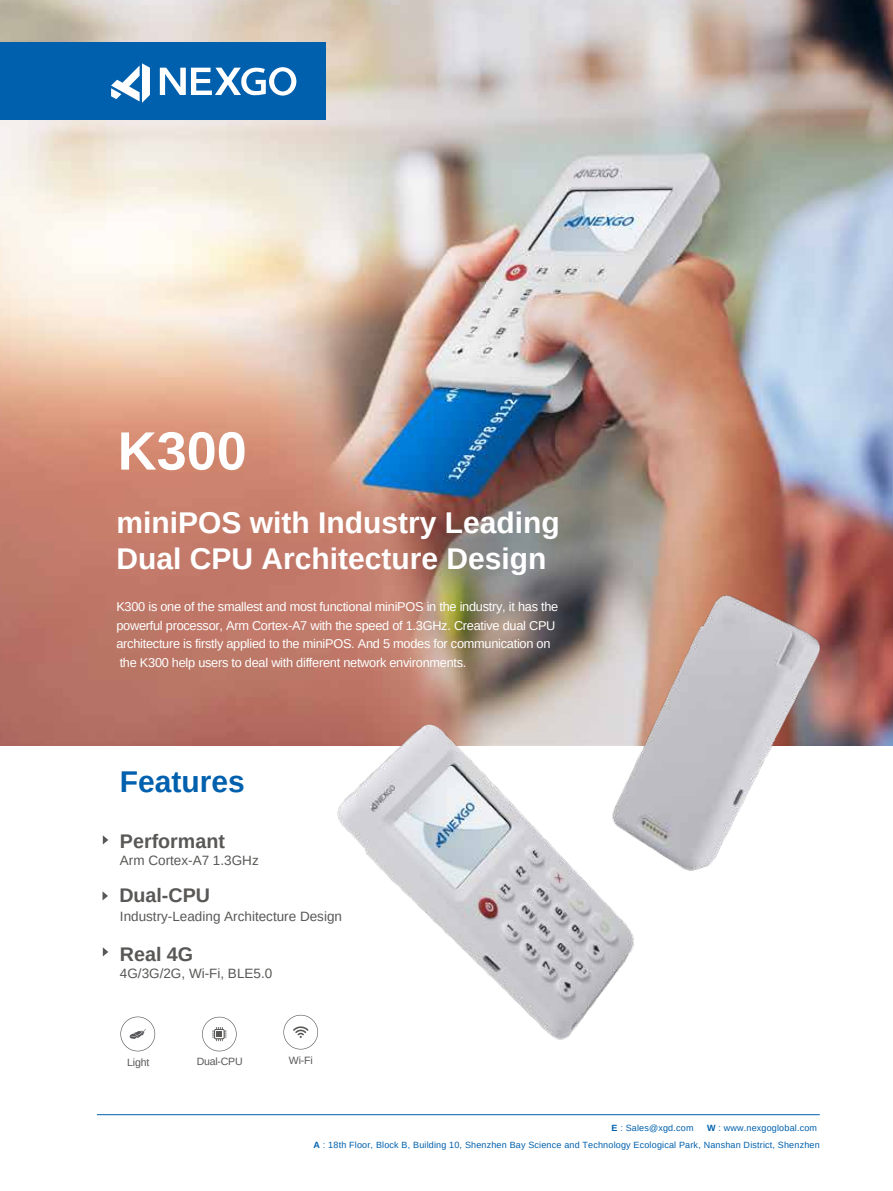
<style>
.page{position:relative;width:893px;height:1191px;background:#fff}
.page>*{position:absolute;margin:0;border:0;box-sizing:border-box;transform-origin:0 0}
.t1{font:700 54px "Arimo";color:#fff}
.t2{font:700 30px/36px "Arimo";color:#fff}
.t3{font:700 30px "Arimo";color:#0060ad}
.t4{font:700 19.65px "Arimo";color:#595857}
.t5{font:13.5px "Arimo";color:#595857}
.t6{font:12.75px/18.6px "Arimo";letter-spacing:-.02em;color:#fff}
.t7{font:10.65px "Arimo";color:#595857}
.t8{font:10.5px "Arimo";letter-spacing:-.02em;color:#595857}
.t9{font:9px/16.4px "Arimo";letter-spacing:.02em;color:#0060ad;text-align:right}
.s1{font-weight:700}
</style>
<div class="page">
<img style="left:0;top:0;width:893px;height:745px">
<div style="left:0;top:42px;width:326px;height:77px;background:#0060ad"></div>
<svg style="left:111px;top:63px;width:39px;height:40px"></svg>
<svg style="left:160px;top:67px;width:136px;height:29px"></svg>
<hr style="left:97px;top:1114px;width:723px;height:1px;background:#0060ad">
<svg style="left:103px;top:835px;width:5px;height:9px"></svg>
<svg style="left:103px;top:892px;width:5px;height:8px"></svg>
<svg style="left:103px;top:947px;width:5px;height:9px"></svg>
<svg style="left:202px;top:1016px;width:35px;height:35px"></svg>
<svg style="left:120px;top:1016px;width:35px;height:35px"></svg>
<img style="left:274px;top:537px;width:619px;height:513px">
<h1 class="t1" style="left:118px;top:414px;width:131px">K300</h1>
<h2 class="t2" style="left:116px;top:505px;width:445px">miniPOS with Industry Leading<br>Dual CPU Architecture Design</h2>
<p class="t6" style="left:116px;top:597px;width:443px">K300 is one of the smallest and most functional miniPOS in the industry, it has the powerful processor, Arm Cortex-A7 with the speed of 1.3GHz. Creative dual CPU architecture is firstly applied to the miniPOS. And 5 modes for communication on the K300 help users to deal with different network environments.</p>
<h2 class="t3" style="left:120px;top:761px;width:127px">Features</h2>
<h3 class="t4" style="left:120px;top:827px;width:106px">Performant</h3>
<p class="t5" style="left:120px;top:851px;width:140px">Arm Cortex-A7 1.3GHz</p>
<h3 class="t4" style="left:119px;top:882px;width:92px">Dual-CPU</h3>
<p class="t5" style="left:120px;top:908px;width:224px">Industry-Leading Architecture Design</p>
<h3 class="t4" style="left:120px;top:940px;width:75px">Real 4G</h3>
<p class="t5" style="left:120px;top:964px;width:154px">4G/3G/2G, Wi-Fi, BLE5.0</p>
<p class="t8" style="left:127px;top:1055px;width:24px">Light</p>
<p class="t8" style="left:197px;top:1055px;width:48px">Dual-CPU</p>
<p class="t7" style="left:289px;top:1053px;width:25px">Wi-Fi</p>
<p class="t9" style="left:314px;top:1120px;width:508px"><span class="s1">W</span> : www.nexgoglobal.com<br><span class="s1">A</span> : 18th Floor, Block B, Building 10, Shenzhen Bay Science and Technology Ecological Park, Nanshan District, Shenzhen</p>
<p class="t9" style="left:611px;top:1120px;width:84px"><span class="s1">E</span> : Sales@xgd.com</p>
</div>
